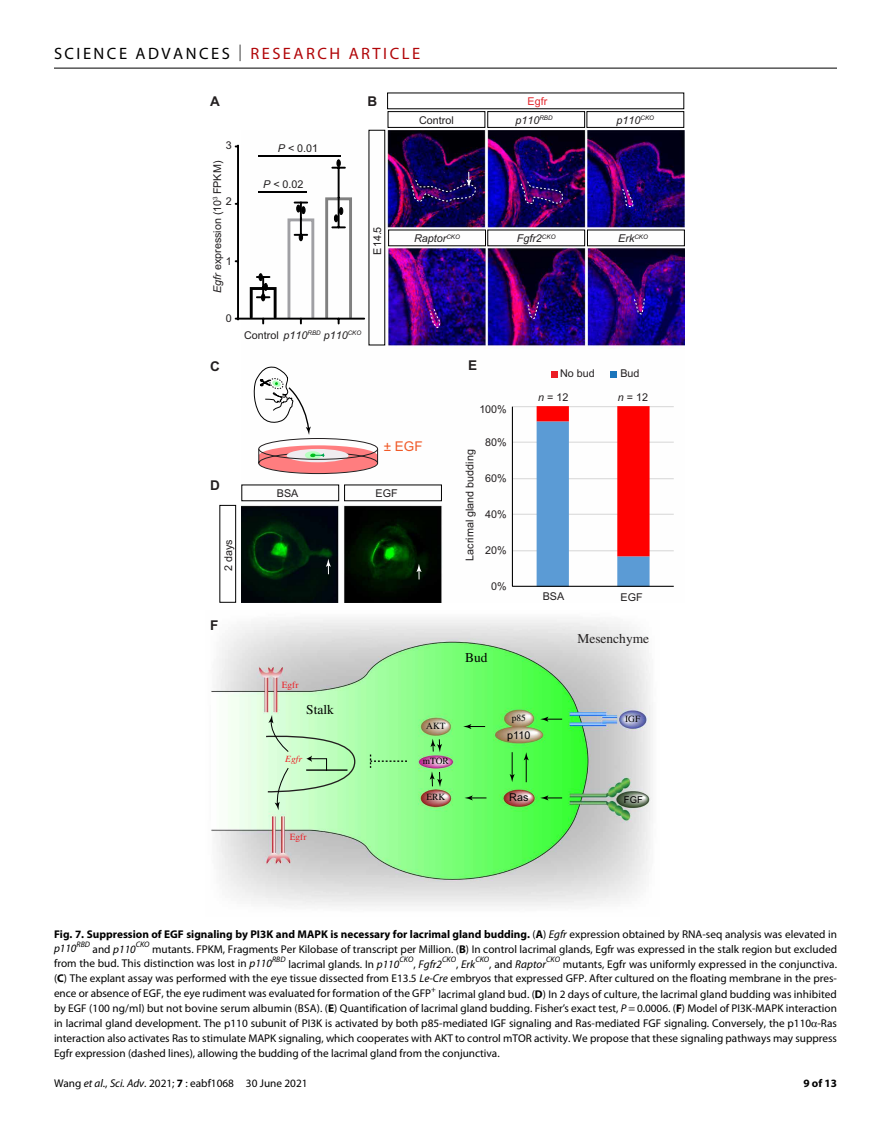
<style>
.page{position:relative;width:891px;height:1134px;background:#fff}
.page>*{position:absolute;margin:0;border:0;box-sizing:border-box;transform-origin:0 0}
.t1{font:16.5px "Myriad Pro";letter-spacing:.15em;color:#000}
.t2{font:13.5px "Times";color:#221f1f}
.t3{font:13.5px "Times";color:#000}
.t4{font:700 13.5px "Arial";color:#231f20}
.t5{font:13.5px "Arial";color:#f05a28}
.t6{font:11.25px/15px "Myriad Pro";color:#000;text-align:justify}
.t7{font:700 11.25px "Myriad Pro";color:#000}
.t8{font:10.8px "Arial";color:#201d1e}
.t9{font:italic 10.8px "Arial";color:#201d1e}
.t10{font:10.8px "Arial";color:#231f20}
.t11{font:10.8px "Arial";color:#000}
.t12{font:10.8px "Arial";color:#e3262c}
.t13{font:9.45px "Times";color:#000}
.t14{font:9.45px "Times";color:#ec1c24}
.t15{font:italic 9.45px "Times";color:#ec1c24}
.t16{font:9.45px "Arial";color:#000}
.s1{font-weight:300}
.s2{color:#b10508}
.s3{font-style:italic}
.s4{font-style:normal}
.s5{font-weight:700}
</style>
<div class="page">
<hr style="left:54px;top:68px;width:783px;height:1px;background:#000">
<img style="left:242px;top:155px;width:442px;height:447px">
<img style="left:368px;top:111px;width:217px;height:235px">
<svg style="left:241px;top:229px;width:245px;height:272px"></svg>
<div style="left:220px;top:505px;width:16px;height:98px;border:1px solid #010101"></div>
<div style="left:258px;top:438px;width:120px;height:22px;border:1px solid #231f20;border-radius:50%"></div>
<svg style="left:251px;top:366px;width:60px;height:69px"></svg>
<hr style="left:512px;top:406px;width:162px;height:1px;background:#d9d9d9">
<hr style="left:512px;top:442px;width:162px;height:1px;background:#d9d9d9">
<hr style="left:512px;top:478px;width:162px;height:1px;background:#d9d9d9">
<hr style="left:512px;top:514px;width:162px;height:1px;background:#d9d9d9">
<hr style="left:512px;top:550px;width:162px;height:1px;background:#d9d9d9">
<svg style="left:537px;top:406px;width:113px;height:180px"></svg>
<hr style="left:512px;top:407px;width:1px;height:179px;background:#000">
<hr style="left:512px;top:586px;width:162px;height:1px;background:#000">
<svg style="left:551px;top:371px;width:6px;height:6px"></svg>
<svg style="left:611px;top:371px;width:6px;height:6px"></svg>
<svg style="left:326px;top:559px;width:5px;height:15px"></svg>
<svg style="left:417px;top:564px;width:5px;height:15px"></svg>
<svg style="left:258px;top:448px;width:120px;height:26px;background:#e09695"></svg>
<img style="left:410px;top:111px;width:275px;height:217px">
<img style="left:211px;top:619px;width:441px;height:287px">
<svg style="left:265px;top:715px;width:298px;height:95px;background:#92ed8b"></svg>
<div style="left:250px;top:287px;width:27px;height:32px;border:3px solid #000"></div>
<div style="left:288px;top:218px;width:26px;height:101px;border:3px solid #a0a0a4"></div>
<div style="left:325px;top:197px;width:27px;height:122px;border:3px solid #808080"></div>
<hr style="left:238px;top:318px;width:126px;height:2px;background:#000">
<hr style="left:237px;top:146px;width:2px;height:174px;background:#000">
<svg style="left:257px;top:274px;width:12px;height:27px"></svg>
<svg style="left:295px;top:202px;width:12px;height:39px"></svg>
<hr style="left:338px;top:168px;width:2px;height:30px;background:#000">
<hr style="left:338px;top:198px;width:2px;height:29px;background:#000">
<svg style="left:332px;top:208px;width:13px;height:20px"></svg>
<hr style="left:259px;top:192px;width:48px;height:1px;background:#000">
<svg style="left:258px;top:156px;width:87px;height:13px"></svg>
<hr style="left:258px;top:156px;width:83px;height:1px;background:#000">
<h1 class="t1" style="left:54px;top:40px;width:368px">SCIENCE ADVANCES <span class="s1">|</span> <span class="s2">RESEARCH ARTICLE</span></h1>
<p class="t4" style="left:210px;top:93px;width:11px">A</p>
<p class="t4" style="left:368px;top:93px;width:11px">B</p>
<p class="t8" style="left:226px;top:139px;width:7px">3</p>
<p class="t8" style="left:278px;top:141px;width:42px"><span class="s3">P</span> &lt; 0.01</p>
<p class="t8" style="left:419px;top:113px;width:36px">Control</p>
<p class="t12" style="left:528px;top:94px;width:21px">Egfr</p>
<p class="t9" style="left:515px;top:114px;width:39px">p110<sup>RBD</sup></p>
<p class="t9" style="left:617px;top:114px;width:39px">p110<sup>CKO</sup></p>
<p class="t8" style="left:210px;top:293px;width:134px;rotate:-90deg"><span class="s3">Egfr</span> expression (10<sup>3</sup> FPKM)</p>
<p class="t8" style="left:226px;top:195px;width:7px">2</p>
<p class="t8" style="left:226px;top:254px;width:7px">1</p>
<p class="t8" style="left:226px;top:311px;width:7px">0</p>
<p class="t4" style="left:210px;top:358px;width:11px">C</p>
<p class="t8" style="left:263px;top:177px;width:42px"><span class="s3">P</span> &lt; 0.02</p>
<p class="t9" style="left:244px;top:329px;width:119px"><span class="s4">Control</span> p110<sup>RBD</sup> p110<sup>CKO</sup></p>
<p class="t4" style="left:210px;top:478px;width:11px">D</p>
<p class="t8" style="left:221px;top:571px;width:33px;rotate:-90deg">2 days</p>
<p class="t4" style="left:210px;top:618px;width:10px">F</p>
<p class="t8" style="left:277px;top:486px;width:23px">BSA</p>
<p class="t14" style="left:282px;top:680px;width:18px">Egfr</p>
<p class="t3" style="left:306px;top:702px;width:29px">Stalk</p>
<p class="t15" style="left:285px;top:754px;width:18px">Egfr</p>
<p class="t8" style="left:370px;top:255px;width:30px;rotate:-90deg">E14.5</p>
<p class="t9" style="left:414px;top:232px;width:47px">Raptor<sup>CKO</sup></p>
<p class="t9" style="left:517px;top:232px;width:40px">Fgfr2<sup>CKO</sup></p>
<p class="t9" style="left:618px;top:232px;width:31px">Erk<sup>CKO</sup></p>
<p class="t4" style="left:468px;top:358px;width:11px">E</p>
<p class="t10" style="left:560px;top:366px;width:36px">No bud</p>
<p class="t10" style="left:620px;top:366px;width:21px">Bud</p>
<p class="t10" style="left:538px;top:390px;width:32px"><span class="s3">n</span> = 12</p>
<p class="t10" style="left:618px;top:390px;width:32px"><span class="s3">n</span> = 12</p>
<p class="t5" style="left:384px;top:437px;width:40px">± EGF</p>
<p class="t8" style="left:376px;top:486px;width:24px">EGF</p>
<p class="t10" style="left:479px;top:402px;width:29px">100%</p>
<p class="t10" style="left:485px;top:435px;width:23px">80%</p>
<p class="t10" style="left:485px;top:471px;width:23px">60%</p>
<p class="t10" style="left:485px;top:508px;width:23px">40%</p>
<p class="t10" style="left:485px;top:543px;width:23px">20%</p>
<p class="t10" style="left:491px;top:579px;width:17px">0%</p>
<p class="t8" style="left:463px;top:561px;width:113px;rotate:-90deg">Lacrimal gland budding</p>
<p class="t3" style="left:465px;top:650px;width:24px">Bud</p>
<p class="t8" style="left:543px;top:590px;width:23px">BSA</p>
<p class="t8" style="left:621px;top:590px;width:24px">EGF</p>
<p class="t2" style="left:577px;top:631px;width:73px">Mesenchyme</p>
<p class="t13" style="left:426px;top:721px;width:21px">AKT</p>
<p class="t13" style="left:423px;top:756px;width:28px">mTOR</p>
<p class="t13" style="left:426px;top:792px;width:20px">ERK</p>
<p class="t13" style="left:512px;top:713px;width:16px">p85</p>
<p class="t11" style="left:507px;top:728px;width:25px">p110</p>
<p class="t13" style="left:625px;top:713px;width:17px">IGF</p>
<p class="t11" style="left:509px;top:790px;width:21px">Ras</p>
<p class="t16" style="left:624px;top:793px;width:20px">FGF</p>
<p class="t14" style="left:290px;top:831px;width:18px">Egfr</p>
<p class="t6" style="left:54px;top:926px;width:785px"><span class="s5">Fig. 7. Suppression of EGF signaling by PI3K and MAPK is necessary for lacrimal gland budding.</span> (<span class="s5">A</span>) <span class="s3">Egfr</span> expression obtained by RNA-seq analysis was elevated in <span class="s3">p110</span><sup>RBD</sup> and <span class="s3">p110</span><sup>CKO</sup> mutants. FPKM, Fragments Per Kilobase of transcript per Million. (<span class="s5">B</span>) In control lacrimal glands, Egfr was expressed in the stalk region but excluded from the bud. This distinction was lost in <span class="s3">p110</span><sup>RBD</sup> lacrimal glands. In <span class="s3">p110</span><sup>CKO</sup>, <span class="s3">Fgfr2</span><sup>CKO</sup>, <span class="s3">Erk</span><sup>CKO</sup>, and <span class="s3">Raptor</span><sup>CKO</sup> mutants, Egfr was uniformly expressed in the conjunctiva. (<span class="s5">C</span>) The explant assay was performed with the eye tissue dissected from E13.5 <span class="s3">Le-Cre</span> embryos that expressed GFP. After cultured on the floating membrane in the pres&shy;ence or absence of EGF, the eye rudiment was evaluated for formation of the GFP<sup>+</sup> lacrimal gland bud. (<span class="s5">D</span>) In 2 days of culture, the lacrimal gland budding was inhibited by EGF (100 ng/ml) but not bovine serum albumin (BSA). (<span class="s5">E</span>) Quantification of lacrimal gland budding. Fisher’s exact test, <span class="s3">P</span> = 0.0006. (<span class="s5">F</span>) Model of PI3K-MAPK interaction in lacrimal gland development. The p110 subunit of PI3K is activated by both p85-mediated IGF signaling and Ras-mediated FGF signaling. Conversely, the p110 -Ras interaction also activates Ras to stimulate MAPK signaling, which cooperates with AKT to control mTOR activity. We propose that these signaling pathways may suppress Egfr expression (dashed lines), allowing the budding of the lacrimal gland from the conjunctiva.</p>
<p class="t6" style="left:54px;top:1076px;width:255px">Wang <span class="s3">et al</span>., <span class="s3">Sci. Adv.</span> 2021; <span class="s5">7</span> : eabf1068 30 June 2021</p>
<p class="t7" style="left:803px;top:1074px;width:35px">9 of 13</p>
</div>
